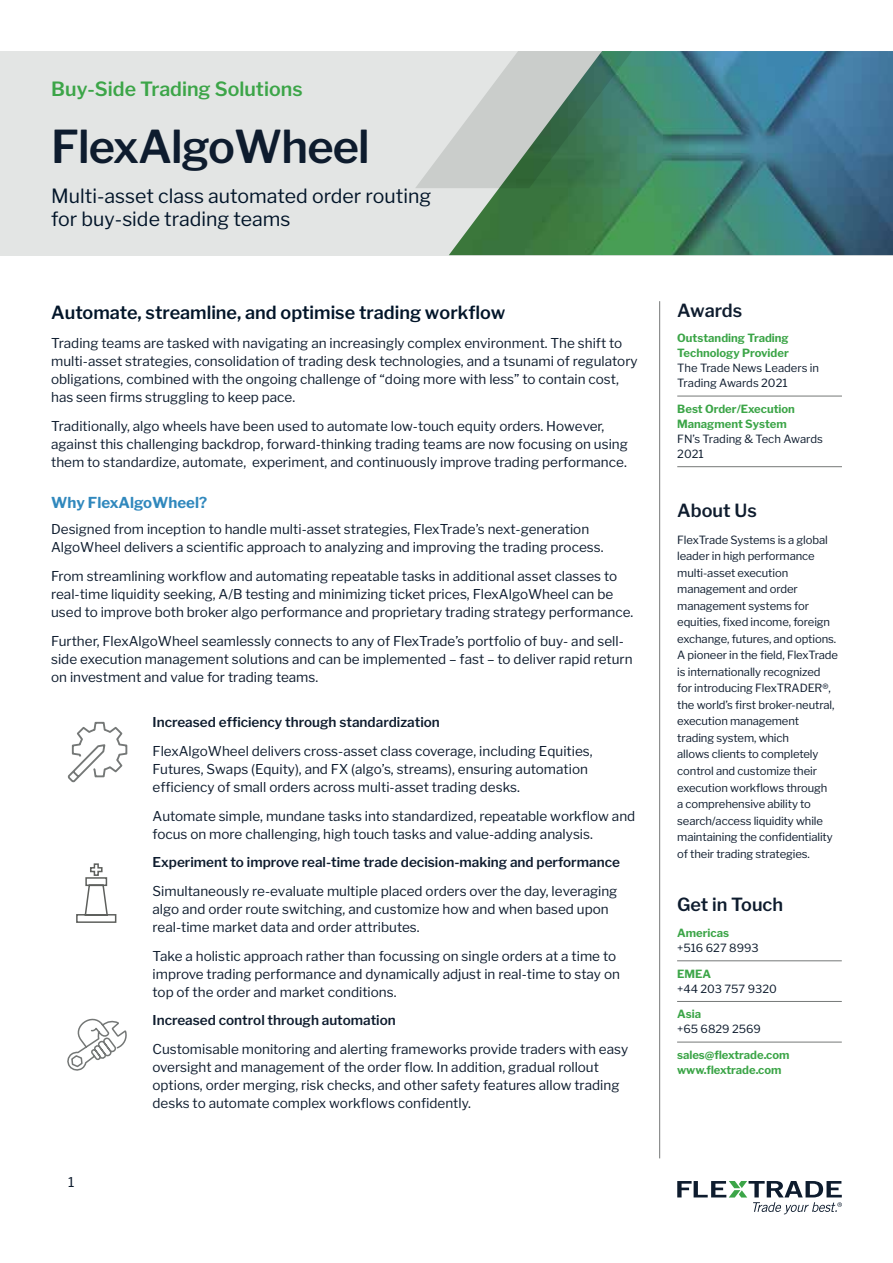
<style>
.page{position:relative;width:893px;height:1263px;background:#fff}
.page>*{position:absolute;margin:0;border:0;box-sizing:border-box;transform-origin:0 0}
.t1{font:600 45px "Libre Franklin";letter-spacing:-.02em;color:#0e1c2e}
.t2{font:19.5px/23.4px "Libre Franklin";color:#021529}
.t3{font:600 19.5px "Libre Franklin";color:#3ca548}
.t4{font:600 18px "Libre Franklin";color:#021529}
.t5{font:600 18px "Libre Franklin";color:#0e1c2e}
.t6{font:700 15px "Libre Franklin";color:#3088bd}
.t7{font:13.5px/18px "Libre Franklin";color:#0e1c2e}
.t8{font:600 13.5px "Libre Franklin";color:#0e1c2e}
.t9{font:11.25px/16.5px "Libre Franklin";letter-spacing:-.01em;color:#0e1c2e}
.t10{font:700 11.25px/15px "Libre Franklin";color:#3ca548}
</style>
<div class="page">
<div style="left:0;top:51px;width:893px;height:204px;background:#e3e5e4"></div>
<img style="left:449px;top:51px;width:444px;height:204px">
<svg style="left:416px;top:51px;width:216px;height:137px"></svg>
<svg style="left:677px;top:1181px;width:165px;height:33px"></svg>
<hr style="left:659px;top:301px;width:1px;height:857px;background:#757877">
<hr style="left:677px;top:960px;width:165px;height:1px;background:#757877">
<hr style="left:677px;top:1001px;width:165px;height:1px;background:#757877">
<hr style="left:677px;top:1042px;width:165px;height:1px;background:#757877">
<hr style="left:677px;top:396px;width:165px;height:1px;background:#757877">
<hr style="left:677px;top:466px;width:165px;height:1px;background:#757877">
<svg style="left:67px;top:721px;width:61px;height:62px"></svg>
<svg style="left:67px;top:1018px;width:60px;height:53px"></svg>
<svg style="left:76px;top:863px;width:41px;height:60px"></svg>
<h2 class="t3" style="left:51px;top:77px;width:253px">Buy-Side Trading Solutions</h2>
<h1 class="t1" style="left:51px;top:119px;width:320px">FlexAlgoWheel</h1>
<h2 class="t2" style="left:51px;top:184px;width:381px">Multi-asset class automated order routing for buy-side trading teams</h2>
<h3 class="t4" style="left:51px;top:302px;width:456px">Automate, streamline, and optimise trading workflow</h3>
<p class="t7" style="left:51px;top:334px;width:588px">Trading teams are tasked with navigating an increasingly complex environment. The shift to multi-asset strategies, consolidation of trading desk technologies, and a tsunami of regulatory obligations, combined with the ongoing challenge of “doing more with less” to contain cost, has seen firms struggling to keep pace.</p>
<p class="t7" style="left:51px;top:417px;width:578px">Traditionally, algo wheels have been used to automate low-touch equity orders. However, against this challenging backdrop, forward-thinking trading teams are now focusing on using them to standardize, automate, experiment, and continuously improve trading performance.</p>
<p class="t6" style="left:51px;top:493px;width:157px">Why FlexAlgoWheel?</p>
<p class="t7" style="left:51px;top:521px;width:554px">Designed from inception to handle multi-asset strategies, FlexTrade’s next-generation<br>AlgoWheel delivers a scientific approach to analyzing and improving the trading process.</p>
<p class="t7" style="left:51px;top:567px;width:584px">From streamlining workflow and automating repeatable tasks in additional asset classes to real-time liquidity seeking, A/B testing and minimizing ticket prices, FlexAlgoWheel can be used to improve both broker algo performance and proprietary trading strategy performance.</p>
<p class="t7" style="left:51px;top:632px;width:583px">Further, FlexAlgoWheel seamlessly connects to any of FlexTrade’s portfolio of buy- and sell&shy;side execution management solutions and can be implemented – fast – to deliver rapid return on investment and value for trading teams.</p>
<p class="t7" style="left:68px;top:1173px;width:8px">1</p>
<p class="t8" style="left:153px;top:714px;width:289px">Increased efficiency through standardization</p>
<p class="t7" style="left:153px;top:742px;width:442px">FlexAlgoWheel delivers cross-asset class coverage, including Equities,<br>Futures, Swaps (Equity), and FX (algo’s, streams), ensuring automation efficiency of small orders across multi-asset trading desks.</p>
<p class="t7" style="left:153px;top:807px;width:484px">Automate simple, mundane tasks into standardized, repeatable workflow and focus on more challenging, high touch tasks and value-adding analysis.</p>
<p class="t8" style="left:153px;top:854px;width:469px">Experiment to improve real-time trade decision-making and performance</p>
<p class="t7" style="left:153px;top:882px;width:466px">Simultaneously re-evaluate multiple placed orders over the day, leveraging algo and order route switching, and customize how and when based upon real-time market data and order attributes.</p>
<p class="t7" style="left:153px;top:947px;width:469px">Take a holistic approach rather than focussing on single orders at a time to improve trading performance and dynamically adjust in real-time to stay on top of the order and market conditions.</p>
<p class="t8" style="left:153px;top:1012px;width:245px">Increased control through automation</p>
<p class="t7" style="left:153px;top:1040px;width:477px">Customisable monitoring and alerting frameworks provide traders with easy oversight and management of the order flow. In addition, gradual rollout options, order merging, risk checks, and other safety features allow trading desks to automate complex workflows confidently.</p>
<h3 class="t5" style="left:677px;top:299px;width:66px">Awards</h3>
<p class="t10" style="left:677px;top:331px;width:113px">Outstanding Trading<br>Technology Provider</p>
<p class="t9" style="left:677px;top:361px;width:143px;line-height:15px">The Trade News Leaders in<br>Trading Awards 2021</p>
<p class="t10" style="left:677px;top:401px;width:119px">Best Order/Execution<br>Managment System</p>
<p class="t9" style="left:677px;top:431px;width:147px;line-height:15px">FN’s Trading &amp; Tech Awards<br>2021</p>
<h3 class="t5" style="left:677px;top:499px;width:81px">About Us</h3>
<p class="t9" style="left:677px;top:532px;width:162px">FlexTrade Systems is a global leader in high performance multi-asset execution management and order management systems for equities, fixed income, foreign exchange, futures, and options.<br>A pioneer in the field, FlexTrade is internationally recognized for introducing FlexTRADER®, the world’s first broker-neutral, execution management trading system, which<br>allows clients to completely control and customize their execution workflows through<br>a comprehensive ability to search/access liquidity while maintaining the confidentiality of their trading strategies.</p>
<h3 class="t5" style="left:677px;top:894px;width:108px">Get in Touch</h3>
<p class="t10" style="left:677px;top:925px;width:53px">Americas</p>
<p class="t9" style="left:677px;top:939px;width:83px">+516 627 8993</p>
<p class="t10" style="left:677px;top:966px;width:36px">EMEA</p>
<p class="t9" style="left:677px;top:980px;width:101px">+44 203 757 9320</p>
<p class="t10" style="left:677px;top:1007px;width:25px">Asia</p>
<p class="t9" style="left:677px;top:1021px;width:85px">+65 6829 2569</p>
<p class="t10" style="left:677px;top:1047px;width:114px">sales@flextrade.com www.flextrade.com</p>
</div>
